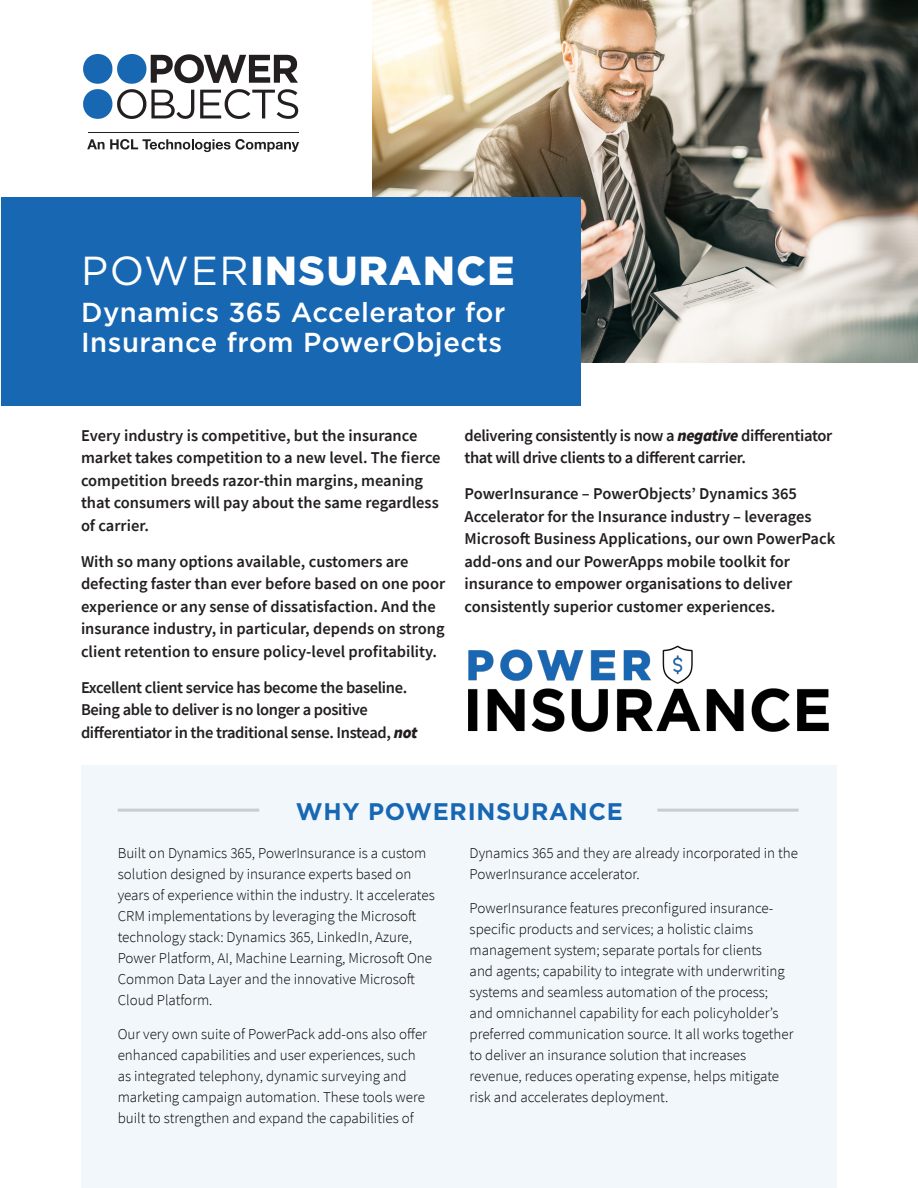
<style>
.page{position:relative;width:918px;height:1188px;background:#fff}
.page>*{position:absolute;margin:0;border:0;box-sizing:border-box;transform-origin:0 0}
.t1{font:900 40.5px "Gotham";letter-spacing:.04em;color:#fff}
.t2{font:500 27.45px/30.9px "Gotham";letter-spacing:.02em;color:#fff}
.t3{font:700 24px "Gotham";letter-spacing:.03em;color:#1867b3}
.t4{font:600 16.5px/22.5px "Source Sans Pro";color:#231f20}
.t5{font:600 16.5px/22.5px "Source Sans Pro";letter-spacing:-.02em;color:#231f20}
.t6{font:300 15px/21px "Source Sans Pro";color:#000}
.s1{font-weight:400}
.s2{font-weight:900;font-style:italic}
</style>
<div class="page">
<div style="left:81px;top:765px;width:756px;height:423px;background:#f2f7fb"></div>
<svg style="left:83px;top:54px;width:215px;height:65px"></svg>
<hr style="left:88px;top:132px;width:211px;height:1px;background:#231f20">
<svg style="left:87px;top:139px;width:212px;height:13px"></svg>
<img style="left:373px;top:0;width:545px;height:362px">
<div style="left:1px;top:197px;width:579px;height:208px;background:#1867b3"></div>
<hr style="left:118px;top:809px;width:141px;height:3px;background:#231f20">
<hr style="left:657px;top:809px;width:142px;height:3px;background:#231f20">
<img style="left:468px;top:645px;width:361px;height:87px">
<p class="t1" style="left:81px;top:243px;width:435px"><span class="s1">POWER</span>INSURANCE</p>
<p class="t2" style="left:81px;top:296px;width:426px">Dynamics 365 Accelerator for<br>Insurance from PowerObjects</p>
<p class="t4" style="left:81px;top:424px;width:361px">Every industry is competitive, but the insurance market takes competition to a new level. The fierce competition breeds razor-thin margins, meaning that consumers will pay about the same regardless of carrier.</p>
<p class="t4" style="left:81px;top:550px;width:366px">With so many options available, customers are defecting faster than ever before based on one poor experience or any sense of dissatisfaction. And the insurance industry, in particular, depends on strong client retention to ensure policy-level profitability.</p>
<p class="t5" style="left:81px;top:676px;width:338px">Excellent client service has become the baseline.<br>Being able to deliver is no longer a positive differentiator in the traditional sense. Instead, <span class="s2">not</span></p>
<p class="t5" style="left:464px;top:424px;width:369px">delivering consistently is now a <span class="s2">negative</span> differentiator that will drive clients to a different carrier.</p>
<p class="t4" style="left:464px;top:482px;width:372px">PowerInsurance – PowerObjects’ Dynamics 365<br>Accelerator for the Insurance industry – leverages Microsoft Business Applications, our own PowerPack add-ons and our PowerApps mobile toolkit for insurance to empower organisations to deliver consistently superior customer experiences.</p>
<p class="t3" style="left:296px;top:795px;width:329px">WHY POWERINSURANCE</p>
<p class="t6" style="left:118px;top:843px;width:319px">Built on Dynamics 365, PowerInsurance is a custom solution designed by insurance experts based on years of experience within the industry. It accelerates CRM implementations by leveraging the Microsoft technology stack: Dynamics 365, LinkedIn, Azure, Power Platform, AI, Machine Learning, Microsoft One Common Data Layer and the innovative Microsoft Cloud Platform.</p>
<p class="t6" style="left:118px;top:1024px;width:311px">Our very own suite of PowerPack add-ons also offer enhanced capabilities and user experiences, such as integrated telephony, dynamic surveying and marketing campaign automation. These tools were built to strengthen and expand the capabilities of</p>
<p class="t6" style="left:470px;top:843px;width:330px">Dynamics 365 and they are already incorporated in the<br>PowerInsurance accelerator.</p>
<p class="t6" style="left:470px;top:898px;width:325px">PowerInsurance features preconfigured insurance&shy;specific products and services; a holistic claims management system; separate portals for clients<br>and agents; capability to integrate with underwriting systems and seamless automation of the process; and omnichannel capability for each policyholder’s preferred communication source. It all works together to deliver an insurance solution that increases revenue, reduces operating expense, helps mitigate risk and accelerates deployment.</p>
</div>
